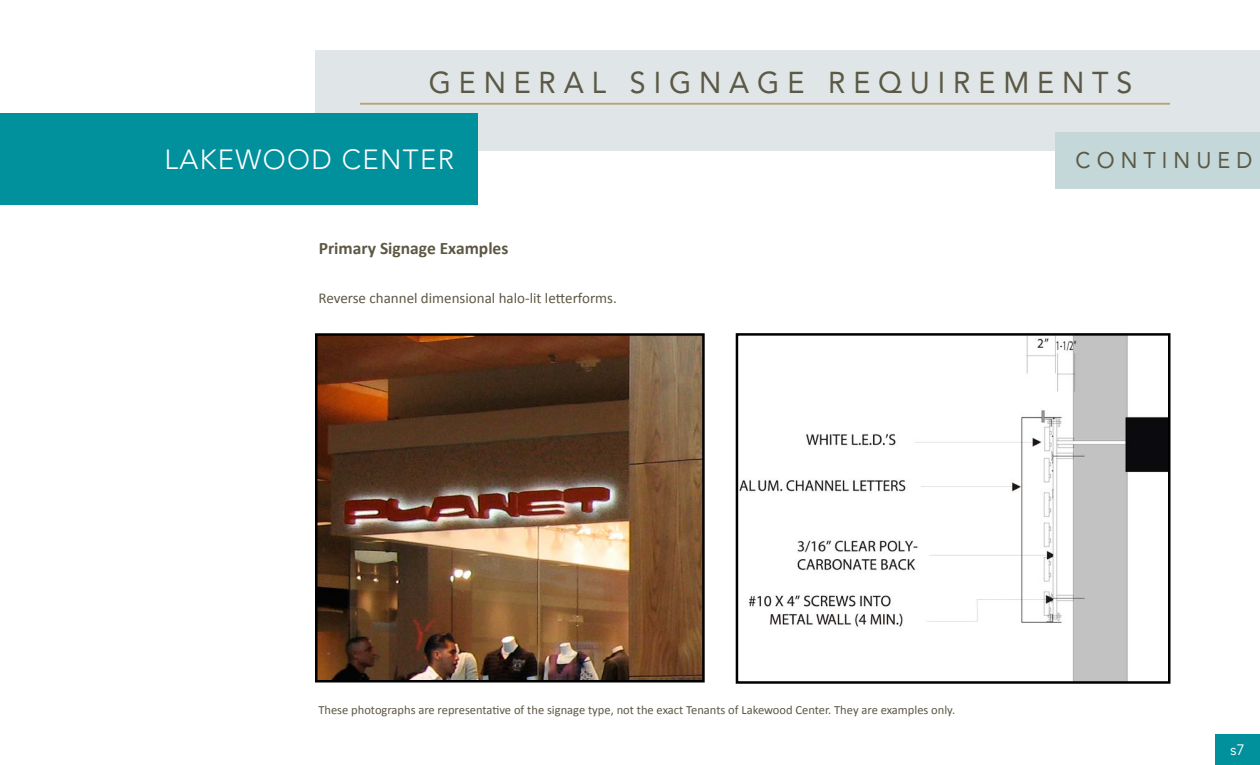
<style>
.page{position:relative;width:1260px;height:765px;background:#fff}
.page>*{position:absolute;margin:0;border:0;box-sizing:border-box;transform-origin:0 0}
.t1{font:30px "Avenir LT Std";letter-spacing:.275em;color:#5b5945;scale:.95 1}
.t2{font:300 27.5px "Avenir LT Std";letter-spacing:.05em;color:#fff}
.t3{font:22.5px "Avenir LT Std";letter-spacing:.285em;color:#5b5945;scale:.95 1}
.t4{font:700 17.5px "Calibri";color:#5c5844}
.t5{font:15px "Calibri";color:#5c5844}
.t6{font:15px "Avenir LT Std";color:#fff}
.t7{font:12.5px "Calibri";color:#5c5844}
</style>
<div class="page">
<div style="left:1215px;top:734px;width:45px;height:31px;background:#00919d"></div>
<div style="left:315px;top:50px;width:945px;height:101px;background:#e0e6e7"></div>
<div style="left:1055px;top:132px;width:205px;height:57px;background:#c4d7d9"></div>
<hr style="left:360px;top:103px;width:810px;height:2px;background:#b9a177">
<img style="left:318px;top:336px;width:384px;height:344px">
<div style="left:315px;top:333px;width:390px;height:350px;border:2px solid #000"></div>
<img style="left:739px;top:336px;width:429px;height:345px">
<div style="left:736px;top:333px;width:435px;height:351px;border:2px solid #000"></div>
<div style="left:0;top:114px;width:477px;height:91px;background:#00919d"></div>
<h1 class="t1" style="left:429px;top:65px;width:742px">GENERAL SIGNAGE REQUIREMENTS</h1>
<h2 class="t2" style="left:164px;top:143px;width:291px">LAKEWOOD CENTER</h2>
<h3 class="t4" style="left:319px;top:237px;width:191px">Primary Signage Examples</h3>
<p class="t5" style="left:318px;top:288px;width:300px">Reverse channel dimensional halo-lit letterforms.</p>
<h3 class="t3" style="left:1076px;top:147px;width:188px">CONTINUED</h3>
<p class="t7" style="left:318px;top:701px;width:638px">These photographs are representative of the signage type, not the exact Tenants of Lakewood Center. They are examples only.</p>
<p class="t6" style="left:1230px;top:741px;width:16px">s7</p>
</div>
